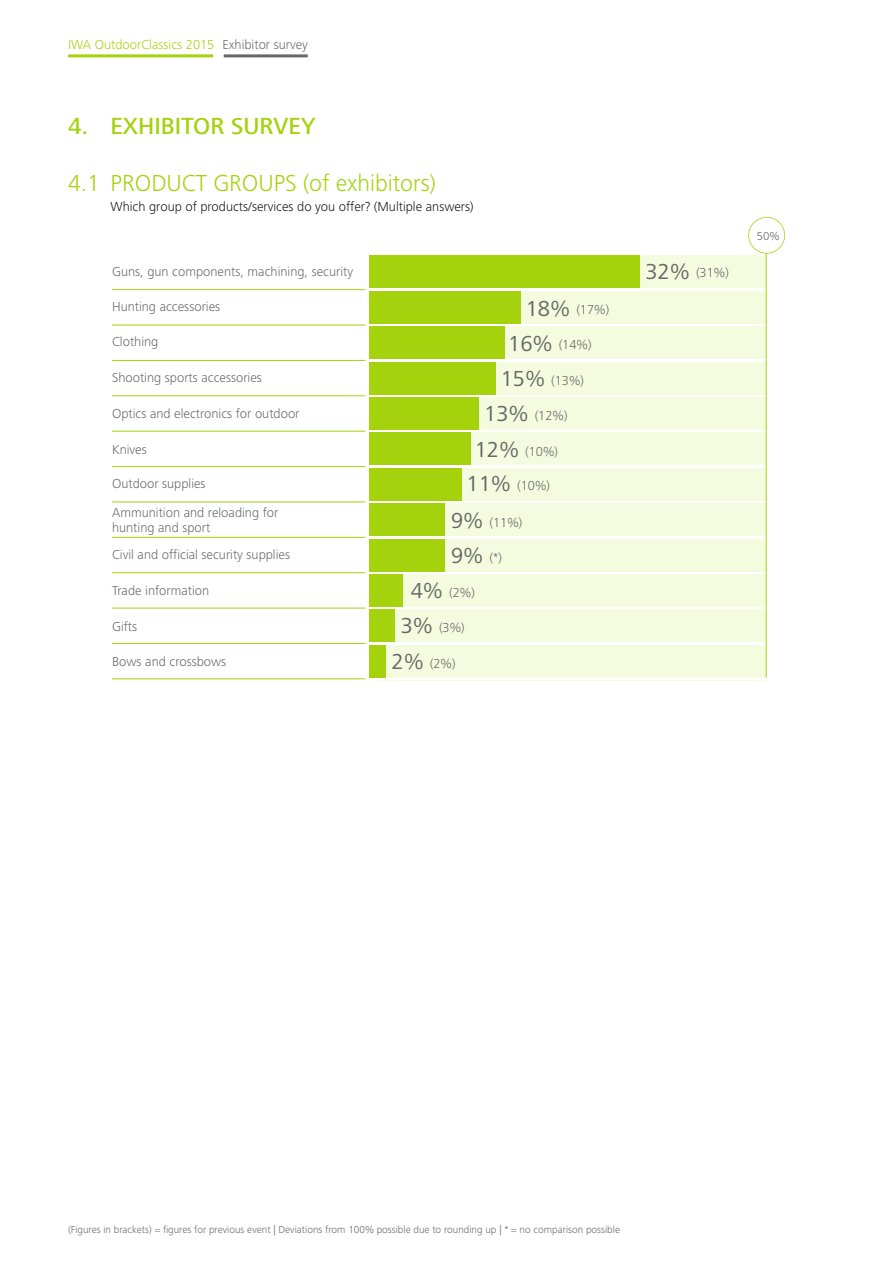
<style>
.page{position:relative;width:893px;height:1263px;background:#fff}
.page>*{position:absolute;margin:0;border:0;box-sizing:border-box;transform-origin:0 0}
.t1{font:300 24px "Frutiger Next LT";color:#a4d20c}
.t2{font:500 24px "Frutiger Next LT";color:#a4d20c}
.t3{font:300 13.5px/14.2px "Frutiger Next LT";color:#686868}
.t4{font:300 13.5px "Frutiger Next LT";color:#151616}
.t5{font:300 13.5px "Frutiger Next LT";color:#a4d20c}
.t6{font:300 12px "Frutiger Next LT";color:#686868}
.t7{font:300 10.5px "Frutiger Next LT";color:#686868}
.s1{font-weight:400;font-size:22.5px}
</style>
<div class="page">
<hr style="left:224px;top:54px;width:84px;height:3px;background:#686868">
<hr style="left:68px;top:54px;width:145px;height:3px;background:#a4d20c">
<div style="left:380px;top:256px;width:386px;height:32px;background:#f4fbde"></div>
<div style="left:380px;top:291px;width:386px;height:32px;background:#f4fbde"></div>
<div style="left:380px;top:327px;width:386px;height:32px;background:#f4fbde"></div>
<div style="left:380px;top:362px;width:386px;height:32px;background:#f4fbde"></div>
<div style="left:380px;top:397px;width:386px;height:33px;background:#f4fbde"></div>
<div style="left:380px;top:433px;width:386px;height:32px;background:#f4fbde"></div>
<div style="left:380px;top:468px;width:386px;height:32px;background:#f4fbde"></div>
<div style="left:380px;top:504px;width:386px;height:32px;background:#f4fbde"></div>
<div style="left:380px;top:539px;width:386px;height:32px;background:#f4fbde"></div>
<div style="left:380px;top:574px;width:386px;height:32px;background:#f4fbde"></div>
<div style="left:380px;top:610px;width:386px;height:32px;background:#f4fbde"></div>
<div style="left:380px;top:645px;width:386px;height:32px;background:#f4fbde"></div>
<div style="left:369px;top:256px;width:270px;height:32px;background:#a4d20c"></div>
<div style="left:369px;top:291px;width:152px;height:32px;background:#a4d20c"></div>
<div style="left:369px;top:327px;width:135px;height:32px;background:#a4d20c"></div>
<div style="left:369px;top:362px;width:127px;height:32px;background:#a4d20c"></div>
<div style="left:369px;top:397px;width:110px;height:33px;background:#a4d20c"></div>
<div style="left:369px;top:433px;width:101px;height:32px;background:#a4d20c"></div>
<div style="left:369px;top:468px;width:93px;height:32px;background:#a4d20c"></div>
<div style="left:369px;top:504px;width:76px;height:32px;background:#a4d20c"></div>
<div style="left:369px;top:539px;width:76px;height:32px;background:#a4d20c"></div>
<div style="left:369px;top:574px;width:34px;height:32px;background:#a4d20c"></div>
<div style="left:369px;top:610px;width:25px;height:32px;background:#a4d20c"></div>
<div style="left:369px;top:645px;width:17px;height:32px;background:#a4d20c"></div>
<hr style="left:112px;top:289px;width:253px;height:1px;background:#a4d20c">
<hr style="left:112px;top:325px;width:253px;height:1px;background:#a4d20c">
<hr style="left:112px;top:360px;width:253px;height:1px;background:#a4d20c">
<hr style="left:112px;top:396px;width:253px;height:1px;background:#a4d20c">
<hr style="left:112px;top:431px;width:253px;height:1px;background:#a4d20c">
<hr style="left:112px;top:466px;width:253px;height:1px;background:#a4d20c">
<hr style="left:112px;top:502px;width:253px;height:1px;background:#a4d20c">
<hr style="left:112px;top:537px;width:253px;height:1px;background:#a4d20c">
<hr style="left:112px;top:572px;width:253px;height:1px;background:#a4d20c">
<hr style="left:112px;top:608px;width:253px;height:1px;background:#a4d20c">
<hr style="left:112px;top:643px;width:253px;height:1px;background:#a4d20c">
<hr style="left:112px;top:679px;width:253px;height:1px;background:#a4d20c">
<svg style="left:748px;top:217px;width:37px;height:37px"></svg>
<hr style="left:766px;top:253px;width:1px;height:424px;background:#a4d20c">
<p class="t5" style="left:68px;top:37px;width:148px">IWA OutdoorClassics 2015</p>
<p class="t3" style="left:223px;top:37px;width:87px">Exhibitor survey</p>
<h1 class="t2" style="left:68px;top:113px;width:249px">4. EXHIBITOR SURVEY</h1>
<h1 class="t1" style="left:68px;top:170px;width:369px">4.1 PRODUCT GROUPS (of exhibitors)</h1>
<p class="t4" style="left:111px;top:199px;width:365px">Which group of products/services do you offer? (Multiple answers)</p>
<p class="t3" style="left:112px;top:265px;width:243px">Guns, gun components, machining, security</p>
<p class="t3" style="left:112px;top:300px;width:110px">Hunting accessories</p>
<p class="t3" style="left:112px;top:334px;width:48px">Clothing</p>
<p class="t3" style="left:112px;top:370px;width:151px">Shooting sports accessories</p>
<p class="t3" style="left:112px;top:406px;width:189px">Optics and electronics for outdoor</p>
<p class="t3" style="left:112px;top:443px;width:36px">Knives</p>
<p class="t3" style="left:112px;top:477px;width:95px">Outdoor supplies</p>
<p class="t3" style="left:112px;top:506px;width:168px">Ammunition and reloading for hunting and sport</p>
<p class="t3" style="left:112px;top:547px;width:179px">Civil and official security supplies</p>
<p class="t3" style="left:112px;top:584px;width:99px">Trade information</p>
<p class="t3" style="left:112px;top:619px;width:27px">Gifts</p>
<p class="t3" style="left:112px;top:654px;width:116px">Bows and crossbows</p>
<p class="t3" style="left:526px;top:303px;width:85px"><span class="s1">18%</span> (17%)</p>
<p class="t3" style="left:508px;top:338px;width:85px"><span class="s1">16%</span> (14%)</p>
<p class="t3" style="left:501px;top:373px;width:85px"><span class="s1">15%</span> (13%)</p>
<p class="t3" style="left:484px;top:408px;width:85px"><span class="s1">13%</span> (12%)</p>
<p class="t3" style="left:475px;top:444px;width:85px"><span class="s1">12%</span> (10%)</p>
<p class="t3" style="left:467px;top:478px;width:85px"><span class="s1">11%</span> (10%)</p>
<p class="t3" style="left:451px;top:515px;width:73px"><span class="s1">9%</span> (11%)</p>
<p class="t3" style="left:451px;top:550px;width:52px"><span class="s1">9%</span> (*)</p>
<p class="t3" style="left:411px;top:585px;width:66px"><span class="s1">4%</span> (2%)</p>
<p class="t3" style="left:401px;top:620px;width:66px"><span class="s1">3%</span> (3%)</p>
<p class="t3" style="left:392px;top:656px;width:66px"><span class="s1">2%</span> (2%)</p>
<p class="t3" style="left:645px;top:266px;width:85px"><span class="s1">32%</span> (31%)</p>
<p class="t6" style="left:757px;top:229px;width:24px">50%</p>
<p class="t7" style="left:68px;top:1223px;width:553px">(Figures in brackets) = figures for previous event | Deviations from 100% possible due to rounding up | * = no comparison possible</p>
</div>
